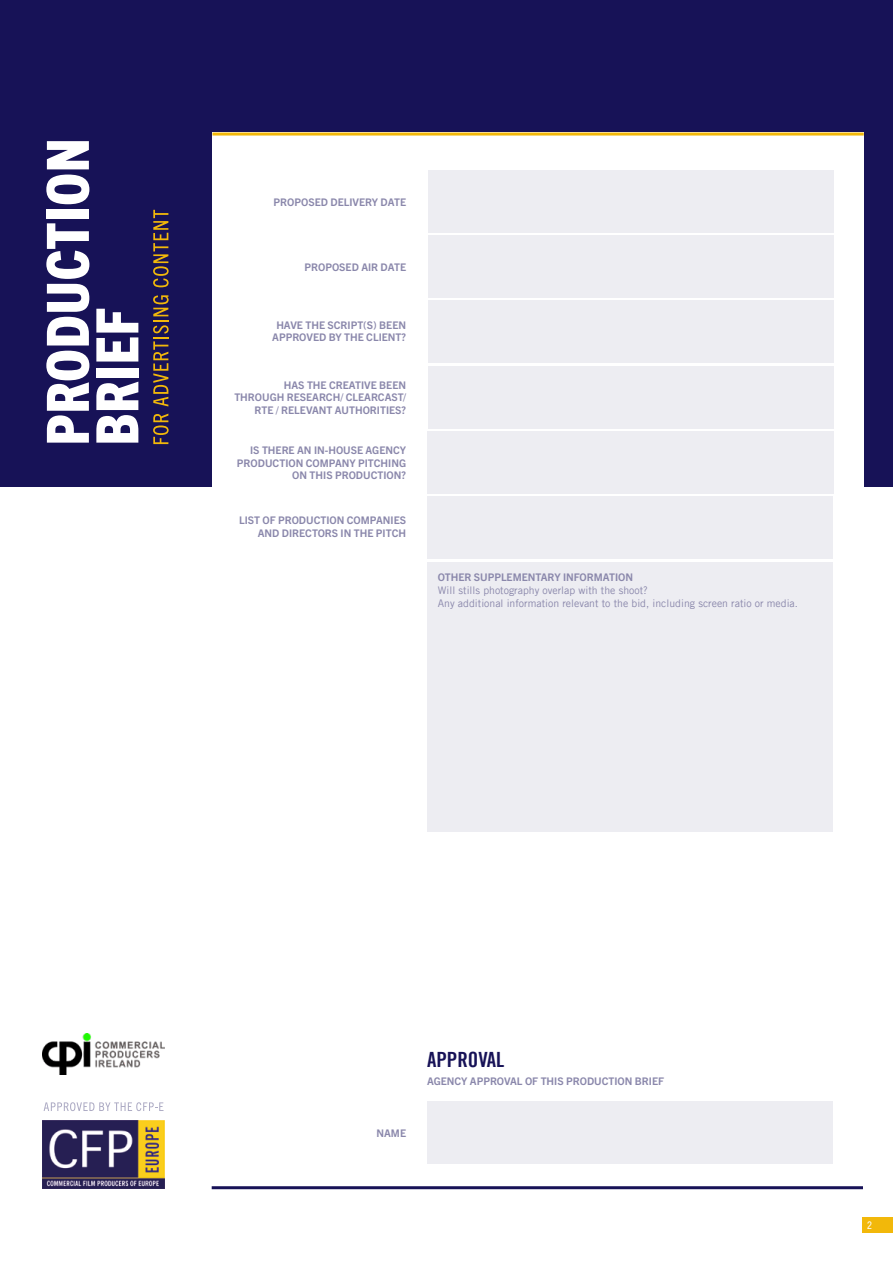
<style>
.page{position:relative;width:893px;height:1263px;background:#fff}
.page>*{position:absolute;margin:0;border:0;box-sizing:border-box;transform-origin:0 0}
.t1{font:21px "Trade Gothic LT Bold Cond Twenty";color:#171257}
.t2{font:700 10.5px/12.6px "Trade Gothic Next LT Pro";color:#8a87ab;text-align:right}
.t3{font:10.5px/12.6px "Trade Gothic LT";color:#8a87ab}
.t4{font:condensed 10.5px "Trade Gothic Next LT Pro";color:#fff}
</style>
<div class="page">
<div style="left:863px;top:1217px;width:30px;height:15px;background:#f2b80a"></div>
<div style="left:1px;top:0;width:892px;height:487px;background:#171257"></div>
<div style="left:212px;top:132px;width:652px;height:1055px;background:#fff"></div>
<hr style="left:212px;top:133px;width:652px;height:3px;background:#f2b80a">
<svg style="left:46px;top:351px;width:43px;height:92px"></svg>
<svg style="left:46px;top:223px;width:43px;height:122px"></svg>
<div style="left:47px;top:209px;width:42px;height:10px;background:#fff"></div>
<svg style="left:46px;top:175px;width:43px;height:29px"></svg>
<svg style="left:47px;top:141px;width:42px;height:28px"></svg>
<svg style="left:96px;top:382px;width:42px;height:61px"></svg>
<div style="left:96px;top:368px;width:42px;height:10px;background:#fff"></div>
<svg style="left:96px;top:309px;width:42px;height:52px"></svg>
<svg style="left:153px;top:414px;width:16px;height:30px"></svg>
<svg style="left:153px;top:295px;width:16px;height:111px"></svg>
<svg style="left:153px;top:210px;width:16px;height:77px"></svg>
<div style="left:428px;top:170px;width:405px;height:62px;background:#ededf2"></div>
<div style="left:428px;top:235px;width:405px;height:63px;background:#ededf2"></div>
<div style="left:427px;top:1101px;width:406px;height:63px;background:#ededf2"></div>
<hr style="left:212px;top:1186px;width:651px;height:3px;background:#171257">
<svg style="left:44px;top:1102px;width:120px;height:9px"></svg>
<img style="left:43px;top:1120px;width:122px;height:69px">
<img style="left:43px;top:1033px;width:122px;height:41px">
<div style="left:428px;top:301px;width:405px;height:62px;background:#ededf2"></div>
<div style="left:428px;top:366px;width:405px;height:63px;background:#ededf2"></div>
<div style="left:427px;top:431px;width:406px;height:62px;background:#ededf2"></div>
<div style="left:427px;top:496px;width:406px;height:63px;background:#ededf2"></div>
<div style="left:427px;top:562px;width:406px;height:269px;background:#ededf2"></div>
<p class="t2" style="left:274px;top:195px;width:134px">PROPOSED DELIVERY DATE</p>
<p class="t2" style="left:304px;top:260px;width:103px">PROPOSED AIR DATE</p>
<p class="t2" style="left:272px;top:318px;width:135px;text-align:center">HAVE THE SCRIPT(S) BEEN<br>APPROVED BY THE CLIENT?</p>
<p class="t2" style="left:234px;top:378px;width:173px">HAS THE CREATIVE BEEN<br>THROUGH RESEARCH/ CLEARCAST/<br>RTE / RELEVANT AUTHORITIES?</p>
<p class="t2" style="left:237px;top:443px;width:171px">IS THERE AN IN-HOUSE AGENCY<br>PRODUCTION COMPANY PITCHING<br>ON THIS PRODUCTION?</p>
<p class="t2" style="left:239px;top:513px;width:168px">LIST OF PRODUCTION COMPANIES<br>AND DIRECTORS IN THE PITCH</p>
<p class="t2" style="left:438px;top:570px;width:197px">OTHER SUPPLEMENTARY INFORMATION</p>
<p class="t3" style="left:438px;top:584px;width:362px">Will stills photography overlap with the shoot?<br>Any additional information relevant to the bid, including screen ratio or media.</p>
<p class="t2" style="left:376px;top:1126px;width:31px">NAME</p>
<h1 class="t1" style="left:427px;top:1047px;width:79px">APPROVAL</h1>
<p class="t2" style="left:427px;top:1074px;width:239px">AGENCY APPROVAL OF THIS PRODUCTION BRIEF</p>
<p class="t4" style="left:867px;top:1217px;width:6px">2</p>
</div>
